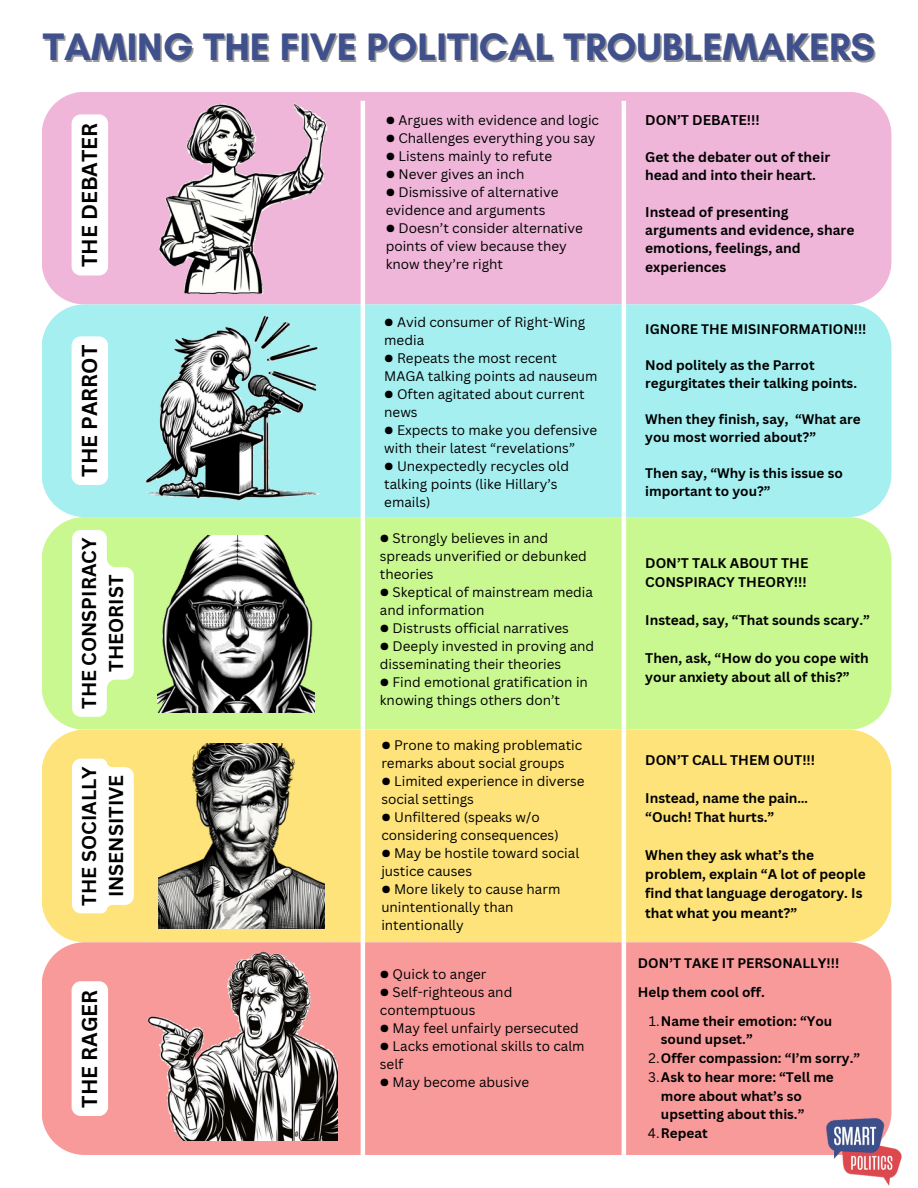
<style>
.page{position:relative;width:918px;height:1188px;background:#fff}
.page>*{position:absolute;margin:0;border:0;box-sizing:border-box;transform-origin:0 0}
.t1{font:700 39px "Glacial Indifference";color:#3f508c}
.t2{font:700 21px "Canva Sans";color:#000}
.t3{font:700 19.5px/27px "Canva Sans";color:#000;text-align:center}
.t4{font:700 13.8px/18.3px "Canva Sans";color:#000}
.t5{font:700 13.65px/19.2px "Canva Sans";color:#000}
.t6{font:13.5px/18px "Canva Sans";color:#000}
.t7{font:700 13.5px/18px "Canva Sans";color:#000}
.s1{font-weight:400}
</style>
<div class="page">
<div style="left:42px;top:92px;width:849px;height:212px;background:#efb6d9"></div>
<div style="left:42px;top:304px;width:849px;height:213px;background:#a5eff1"></div>
<div style="left:42px;top:517px;width:849px;height:213px;background:#caf890"></div>
<div style="left:42px;top:730px;width:849px;height:212px;background:#fde37a"></div>
<div style="left:42px;top:942px;width:849px;height:213px;background:#f89a9a"></div>
<img style="left:141px;top:92px;width:201px;height:201px">
<img style="left:132px;top:304px;width:209px;height:210px">
<img style="left:157px;top:535px;width:158px;height:178px">
<img style="left:159px;top:743px;width:165px;height:186px">
<img style="left:136px;top:939px;width:202px;height:202px">
<hr style="left:622px;top:101px;width:4px;height:1054px;background:#fff">
<hr style="left:361px;top:101px;width:4px;height:1054px;background:#fff">
<img style="left:817px;top:1110px;width:85px;height:76px">
<div style="left:72px;top:114px;width:36px;height:161px;background:#fff;border-radius:9px"></div>
<div style="left:72px;top:336px;width:36px;height:149px;background:#fff;border-radius:9px"></div>
<svg style="left:72px;top:530px;width:62px;height:187px"></svg>
<svg style="left:72px;top:759px;width:62px;height:154px"></svg>
<div style="left:72px;top:981px;width:36px;height:135px;background:#fff;border-radius:9px"></div>
<p class="t1" style="left:43px;top:23px;width:834px">TAMING THE FIVE POLITICAL TROUBLEMAKERS</p>
<p class="t2" style="left:75px;top:267px;width:146px;rotate:-90deg">THE DEBATER</p>
<p class="t2" style="left:75px;top:477px;width:133px;rotate:-90deg">THE PARROT</p>
<p class="t3" style="left:75px;top:709px;width:173px;rotate:-90deg">THE CONSPIRACY<br>THEORIST</p>
<p class="t3" style="left:75px;top:906px;width:141px;rotate:-90deg">THE SOCIALLY<br>INSENSITIVE</p>
<p class="t2" style="left:75px;top:1108px;width:119px;rotate:-90deg">THE RAGER</p>
<p class="t6" style="left:386px;top:110px;width:215px">● Argues with evidence and logic</p>
<p class="t6" style="left:386px;top:128px;width:211px">● Challenges everything you say</p>
<p class="t6" style="left:386px;top:146px;width:168px">● Listens mainly to refute</p>
<p class="t6" style="left:386px;top:164px;width:140px">● Never gives an inch</p>
<p class="t6" style="left:386px;top:182px;width:174px">● Dismissive of alternative evidence and arguments</p>
<p class="t6" style="left:386px;top:218px;width:199px">● Doesn’t consider alternative points of view because they know they’re right</p>
<p class="t6" style="left:384px;top:313px;width:203px">● Avid consumer of Right-Wing media</p>
<p class="t6" style="left:384px;top:349px;width:215px">● Repeats the most recent<br>MAGA talking points ad nauseum</p>
<p class="t6" style="left:384px;top:385px;width:202px">● Often agitated about current news</p>
<p class="t6" style="left:384px;top:421px;width:215px">● Expects to make you defensive with their latest “revelations”</p>
<p class="t6" style="left:384px;top:457px;width:187px">● Unexpectedly recycles old talking points (like Hillary’s emails)</p>
<p class="t6" style="left:380px;top:529px;width:208px">● Strongly believes in and spreads unverified or debunked theories</p>
<p class="t6" style="left:380px;top:583px;width:215px">● Skeptical of mainstream media and information</p>
<p class="t6" style="left:380px;top:619px;width:191px">● Distrusts official narratives</p>
<p class="t6" style="left:380px;top:637px;width:216px">● Deeply invested in proving and disseminating their theories</p>
<p class="t6" style="left:380px;top:673px;width:210px">● Find emotional gratification in knowing things others don’t</p>
<p class="t6" style="left:381px;top:736px;width:202px">● Prone to making problematic remarks about social groups</p>
<p class="t6" style="left:381px;top:772px;width:205px">● Limited experience in diverse social settings</p>
<p class="t6" style="left:381px;top:808px;width:179px">● Unfiltered (speaks w/o considering consequences)</p>
<p class="t6" style="left:381px;top:844px;width:199px">● May be hostile toward social justice causes</p>
<p class="t6" style="left:381px;top:880px;width:181px">● More likely to cause harm unintentionally than intentionally</p>
<p class="t6" style="left:380px;top:965px;width:108px">● Quick to anger</p>
<p class="t6" style="left:380px;top:983px;width:134px">● Self-righteous and contemptuous</p>
<p class="t6" style="left:380px;top:1019px;width:200px">● May feel unfairly persecuted</p>
<p class="t6" style="left:380px;top:1037px;width:206px">● Lacks emotional skills to calm self</p>
<p class="t6" style="left:380px;top:1073px;width:151px">● May become abusive</p>
<p class="t4" style="left:645px;top:110px;width:116px">DON’T DEBATE!!!</p>
<p class="t4" style="left:645px;top:147px;width:186px">Get the debater out of their head and into their heart.</p>
<p class="t4" style="left:645px;top:202px;width:211px">Instead of presenting arguments and evidence, share emotions, feelings, and experiences</p>
<p class="t7" style="left:645px;top:320px;width:223px">IGNORE THE MISINFORMATION!!!</p>
<p class="t7" style="left:645px;top:356px;width:213px">Nod politely as the Parrot regurgitates their talking points.</p>
<p class="t7" style="left:645px;top:410px;width:217px">When they finish, say, “What are you most worried about?”</p>
<p class="t7" style="left:645px;top:464px;width:199px">Then say, “Why is this issue so important to you?”</p>
<p class="t5" style="left:645px;top:553px;width:165px">DON’T TALK ABOUT THE<br>CONSPIRACY THEORY!!!</p>
<p class="t5" style="left:645px;top:610px;width:226px">Instead, say, “That sounds scary.”</p>
<p class="t5" style="left:645px;top:648px;width:225px">Then, ask, “How do you cope with your anxiety about all of this?”</p>
<p class="t5" style="left:645px;top:750px;width:171px">DON’T CALL THEM OUT!!!</p>
<p class="t5" style="left:645px;top:788px;width:164px">Instead, name the pain…</p>
<p class="t5" style="left:645px;top:807px;width:131px">“Ouch! That hurts.”</p>
<p class="t5" style="left:645px;top:845px;width:222px">When they ask what’s the problem, explain “A lot of people find that language derogatory. Is that what you meant?”</p>
<p class="t7" style="left:638px;top:954px;width:203px">DON’T TAKE IT PERSONALLY!!!</p>
<p class="t7" style="left:638px;top:983px;width:128px">Help them cool off.</p>
<p class="t7" style="left:661px;top:1011px;width:173px;line-height:18.8px;text-indent:-12px"><span class="s1">1.</span>Name their emotion: “You sound upset.”</p>
<p class="t7" style="left:649px;top:1049px;width:213px"><span class="s1">2.</span>Offer compassion: “I’m sorry.”</p>
<p class="t7" style="left:661px;top:1067px;width:174px;line-height:18.8px;text-indent:-13px"><span class="s1">3.</span>Ask to hear more: “Tell me more about what’s so upsetting about this.”</p>
<p class="t7" style="left:648px;top:1124px;width:61px"><span class="s1">4.</span>Repeat</p>
</div>
